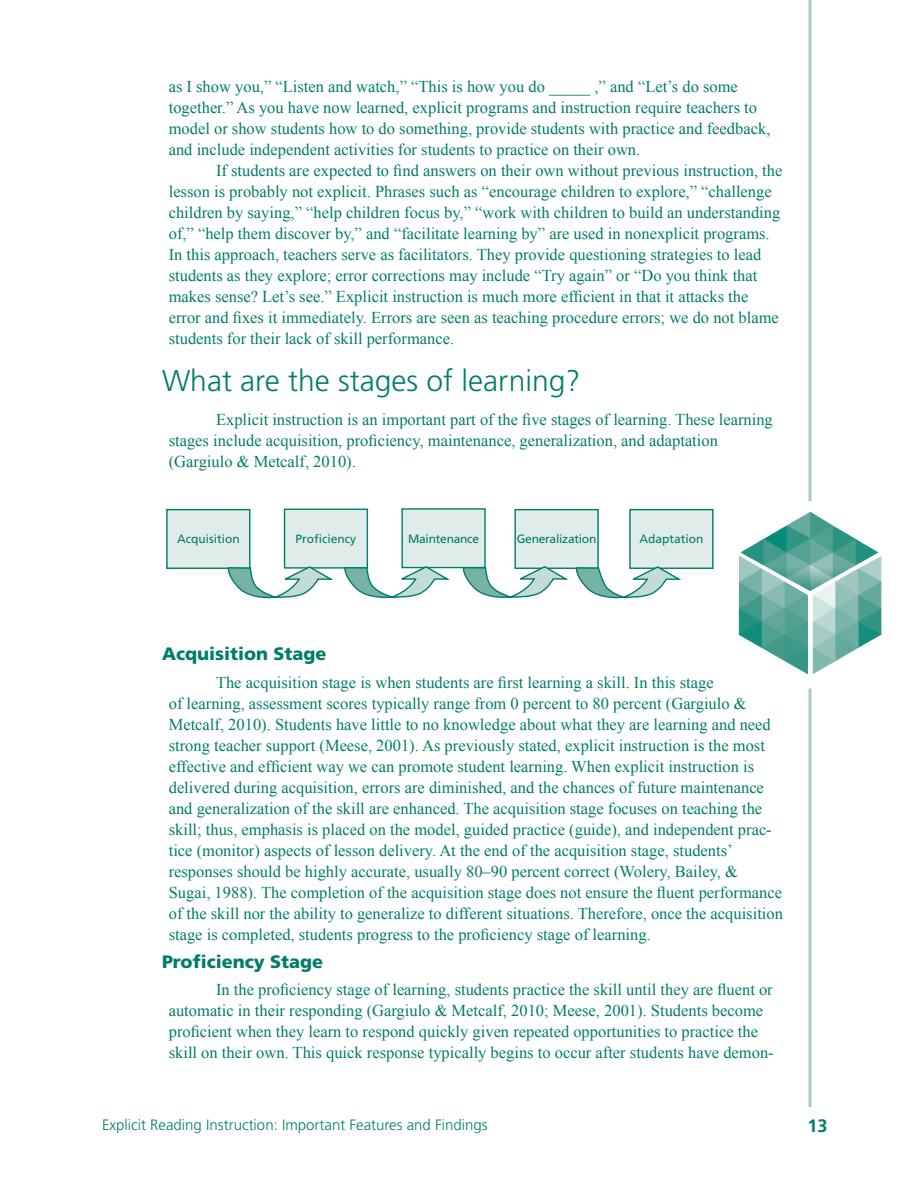
<style>
.page{position:relative;width:918px;height:1188px;background:#fff}
.page>*{position:absolute;margin:0;border:0;box-sizing:border-box;transform-origin:0 0}
.HEAD{font:300 30px "Frutiger LT Std";color:#007d67}
.SUBhead{font:900 18px "Frutiger LT Std";color:#007d67}
.t1{font:700 18px "Frutiger LT Std";color:#007d67}
.t2{font:16.5px/21px "Times New Roman";color:#007d67}
.t3{font:300 15px "Frutiger LT Std";color:#007d67}
.t4{font:12px "Frutiger LT Std";color:#007d67}
.t5{font:12px "Frutiger LT Std";letter-spacing:-.02em;color:#007d67}
</style>
<div class="page">
<svg style="left:808px;top:0;width:4px;height:501px;background:#bdd8d2"></svg>
<img style="left:738px;top:512px;width:144px;height:163px">
<svg style="left:808px;top:688px;width:4px;height:419px;background:#bdd8d2"></svg>
<div style="left:167px;top:510px;width:83px;height:58px;background:#e0ece9"></div>
<div style="left:166px;top:509px;width:84px;height:60px;border:1px solid #007d67"></div>
<div style="left:285px;top:509px;width:82px;height:59px;background:#e0ece9"></div>
<div style="left:284px;top:509px;width:84px;height:60px;border:1px solid #007d67"></div>
<div style="left:402px;top:509px;width:83px;height:59px;background:#e0ece9"></div>
<div style="left:401px;top:508px;width:85px;height:60px;border:1px solid #007d67"></div>
<div style="left:515px;top:510px;width:83px;height:58px;background:#e0ece9"></div>
<div style="left:514px;top:509px;width:85px;height:60px;border:1px solid #007d67"></div>
<div style="left:630px;top:510px;width:83px;height:58px;background:#e0ece9"></div>
<div style="left:629px;top:509px;width:85px;height:60px;border:1px solid #007d67"></div>
<svg style="left:462px;top:565px;width:222px;height:34px"></svg>
<svg style="left:344px;top:565px;width:108px;height:34px"></svg>
<svg style="left:227px;top:565px;width:109px;height:34px"></svg>
<p class="t2" style="left:169px;top:76px;width:603px">as I show you,” “Listen and watch,” “This is how you do _____ ,” and “Let’s do some together.” As you have now learned, explicit programs and instruction require teachers to model or show students how to do something, provide students with practice and feedback, and include independent activities for students to practice on their own.</p>
<p class="t2" style="left:169px;top:160px;width:615px;text-indent:47px">If students are expected to find answers on their own without previous instruction, the lesson is probably not explicit. Phrases such as “encourage children to explore,” “challenge children by saying,” “help children focus by,” “work with children to build an understanding of,” “help them discover by,” and “facilitate learning by” are used in nonexplicit programs.<br>In this approach, teachers serve as facilitators. They provide questioning strategies to lead students as they explore; error corrections may include “Try again” or “Do you think that makes sense? Let’s see.” Explicit instruction is much more efficient in that it attacks the error and fixes it immediately. Errors are seen as teaching procedure errors; we do not blame students for their lack of skill performance.</p>
<p class="HEAD" style="left:162px;top:364px;width:420px">What are the stages of learning?</p>
<p class="t2" style="left:169px;top:409px;width:606px;text-indent:47px">Explicit instruction is an important part of the five stages of learning. These learning stages include acquisition, proficiency, maintenance, generalization, and adaptation (Gargiulo &amp; Metcalf, 2010).</p>
<p class="t4" style="left:177px;top:532px;width:64px">Acquisition</p>
<p class="t4" style="left:296px;top:532px;width:62px">Proficiency</p>
<p class="t5" style="left:408px;top:532px;width:72px">Maintenance</p>
<p class="t5" style="left:517px;top:532px;width:81px">Generalization</p>
<p class="t4" style="left:639px;top:532px;width:66px">Adaptation</p>
<p class="SUBhead" style="left:162px;top:643px;width:166px">Acquisition Stage</p>
<p class="t2" style="left:169px;top:672px;width:616px;text-indent:47px">The acquisition stage is when students are first learning a skill. In this stage<br>of learning, assessment scores typically range from 0 percent to 80 percent (Gargiulo &amp; Metcalf, 2010). Students have little to no knowledge about what they are learning and need strong teacher support (Meese, 2001). As previously stated, explicit instruction is the most effective and efficient way we can promote student learning. When explicit instruction is delivered during acquisition, errors are diminished, and the chances of future maintenance and generalization of the skill are enhanced. The acquisition stage focuses on teaching the skill; thus, emphasis is placed on the model, guided practice (guide), and independent prac&shy;tice (monitor) aspects of lesson delivery. At the end of the acquisition stage, students’ responses should be highly accurate, usually 80–90 percent correct (Wolery, Bailey, &amp; Sugai, 1988). The completion of the acquisition stage does not ensure the fluent performance of the skill nor the ability to generalize to different situations. Therefore, once the acquisition stage is completed, students progress to the proficiency stage of learning.</p>
<p class="SUBhead" style="left:162px;top:950px;width:163px">Proficiency Stage</p>
<p class="t2" style="left:169px;top:979px;width:607px;text-indent:47px">In the proficiency stage of learning, students practice the skill until they are fluent or automatic in their responding (Gargiulo &amp; Metcalf, 2010; Meese, 2001). Students become proficient when they learn to respond quickly given repeated opportunities to practice the skill on their own. This quick response typically begins to occur after students have demon-</p>
<p class="t3" style="left:102px;top:1116px;width:387px">Explicit Reading Instruction: Important Features and Findings</p>
<p class="t1" style="left:807px;top:1115px;width:22px">13</p>
</div>
